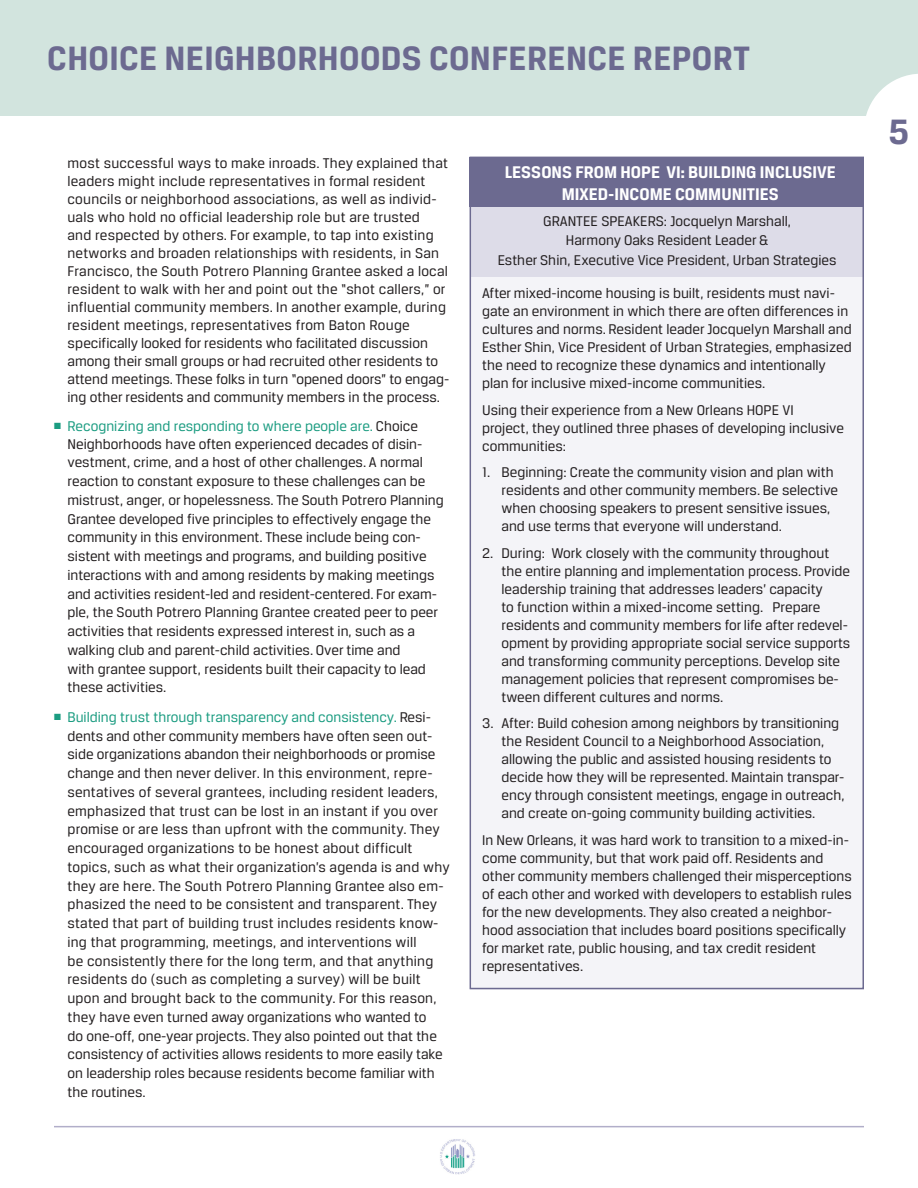
<style>
.page{position:relative;width:918px;height:1188px;background:#fff}
.page>*{position:absolute;margin:0;border:0;box-sizing:border-box;transform-origin:0 0}
.t1{font:700 37.5px "Breuer Text";color:#6c6a90}
.t2{font:700 36px "Breuer Text";letter-spacing:.01em;color:#6c6a90}
.t3{font:700 18px/21.6px "Breuer Text";color:#fff;text-align:center}
.No_Spacing{font:15px/18px "Breuer Text";color:#231f20}
.s1{color:#1b9c81}
</style>
<div class="page">
<div style="left:471px;top:270px;width:393px;height:719px;background:#f4f4f8"></div>
<div style="left:0;top:0;width:918px;height:116px;background:#d2e4de"></div>
<svg style="left:866px;top:74px;width:52px;height:42px"></svg>
<hr style="left:54px;top:1126px;width:810px;height:1px;background:#b1aec9">
<img style="left:440px;top:1139px;width:35px;height:35px">
<div style="left:471px;top:206px;width:392px;height:71px;background:#dddce8"></div>
<div style="left:470px;top:157px;width:394px;height:49px;background:#6c6a90"></div>
<p class="t2" style="left:47px;top:39px;width:704px">CHOICE NEIGHBORHOODS CONFERENCE REPORT</p>
<p class="No_Spacing" style="left:68px;top:154px;width:383px">most successful ways to make inroads. They explained that leaders might include representatives in formal resident councils or neighborhood associations, as well as individ&shy;uals who hold no official leadership role but are trusted<br>and respected by others. For example, to tap into existing networks and broaden relationships with residents, in San Francisco, the South Potrero Planning Grantee asked a local resident to walk with her and point out the “shot callers,” or influential community members. In another example, during resident meetings, representatives from Baton Rouge specifically looked for residents who facilitated discussion among their small groups or had recruited other residents to attend meetings. These folks in turn “opened doors” to engag&shy;ing other residents and community members in the process.</p>
<p class="No_Spacing" style="left:68px;top:416px;width:378px;line-height:18.8px;text-indent:-14px"><span class="s1">■ Recognizing and responding to where people are.</span> Choice Neighborhoods have often experienced decades of disin&shy;vestment, crime, and a host of other challenges. A normal reaction to constant exposure to these challenges can be mistrust, anger, or hopelessness. The South Potrero Planning Grantee developed five principles to effectively engage the community in this environment. These include being con&shy;sistent with meetings and programs, and building positive interactions with and among residents by making meetings and activities resident-led and resident-centered. For exam&shy;ple, the South Potrero Planning Grantee created peer to peer activities that residents expressed interest in, such as a walking club and parent-child activities. Over time and<br>with grantee support, residents built their capacity to lead these activities.</p>
<p class="No_Spacing" style="left:68px;top:708px;width:384px;line-height:18.8px;text-indent:-14px"><span class="s1">■ Building trust through transparency and consistency.</span> Resi&shy;dents and other community members have often seen out&shy;side organizations abandon their neighborhoods or promise change and then never deliver. In this environment, repre&shy;sentatives of several grantees, including resident leaders, emphasized that trust can be lost in an instant if you over promise or are less than upfront with the community. They encouraged organizations to be honest about difficult topics, such as what their organization’s agenda is and why they are here. The South Potrero Planning Grantee also em&shy;phasized the need to be consistent and transparent. They stated that part of building trust includes residents know&shy;ing that programming, meetings, and interventions will<br>be consistently there for the long term, and that anything residents do (such as completing a survey) will be built upon and brought back to the community. For this reason, they have even turned away organizations who wanted to<br>do one-off, one-year projects. They also pointed out that the consistency of activities allows residents to more easily take on leadership roles because residents become familiar with the routines.</p>
<p class="t3" style="left:505px;top:161px;width:333px">LESSONS FROM HOPE VI: BUILDING INCLUSIVE<br>MIXED-INCOME COMMUNITIES</p>
<p class="No_Spacing" style="left:543px;top:211px;width:249px;line-height:19.5px;text-align:center">GRANTEE SPEAKERS: Jocquelyn Marshall,<br>Harmony Oaks Resident Leader &amp;</p>
<p class="No_Spacing" style="left:498px;top:251px;width:340px">Esther Shin, Executive Vice President, Urban Strategies</p>
<p class="No_Spacing" style="left:482px;top:284px;width:371px">After mixed-income housing is built, residents must navi&shy;gate an environment in which there are often differences in cultures and norms. Resident leader Jocquelyn Marshall and Esther Shin, Vice President of Urban Strategies, emphasized the need to recognize these dynamics and intentionally plan for inclusive mixed-income communities.</p>
<p class="No_Spacing" style="left:482px;top:400px;width:363px">Using their experience from a New Orleans HOPE VI project, they outlined three phases of developing inclusive communities:</p>
<p class="No_Spacing" style="left:502px;top:463px;width:338px;text-indent:-19px">1. Beginning: Create the community vision and plan with residents and other community members. Be selective when choosing speakers to present sensitive issues, and use terms that everyone will understand.</p>
<p class="No_Spacing" style="left:502px;top:544px;width:350px;text-indent:-19px">2. During: Work closely with the community throughout the entire planning and implementation process. Provide leadership training that addresses leaders’ capacity<br>to function within a mixed-income setting. Prepare residents and community members for life after redevel&shy;opment by providing appropriate social service supports and transforming community perceptions. Develop site management policies that represent compromises be&shy;tween different cultures and norms.</p>
<p class="No_Spacing" style="left:502px;top:714px;width:345px;text-indent:-19px">3. After: Build cohesion among neighbors by transitioning the Resident Council to a Neighborhood Association, allowing the public and assisted housing residents to decide how they will be represented. Maintain transpar&shy;ency through consistent meetings, engage in outreach, and create on-going community building activities.</p>
<p class="No_Spacing" style="left:482px;top:831px;width:371px">In New Orleans, it was hard work to transition to a mixed-in&shy;come community, but that work paid off. Residents and other community members challenged their misperceptions of each other and worked with developers to establish rules for the new developments. They also created a neighbor&shy;hood association that includes board positions specifically for market rate, public housing, and tax credit resident representatives.</p>
<p class="t1" style="left:889px;top:111px;width:22px">5</p>
</div>
